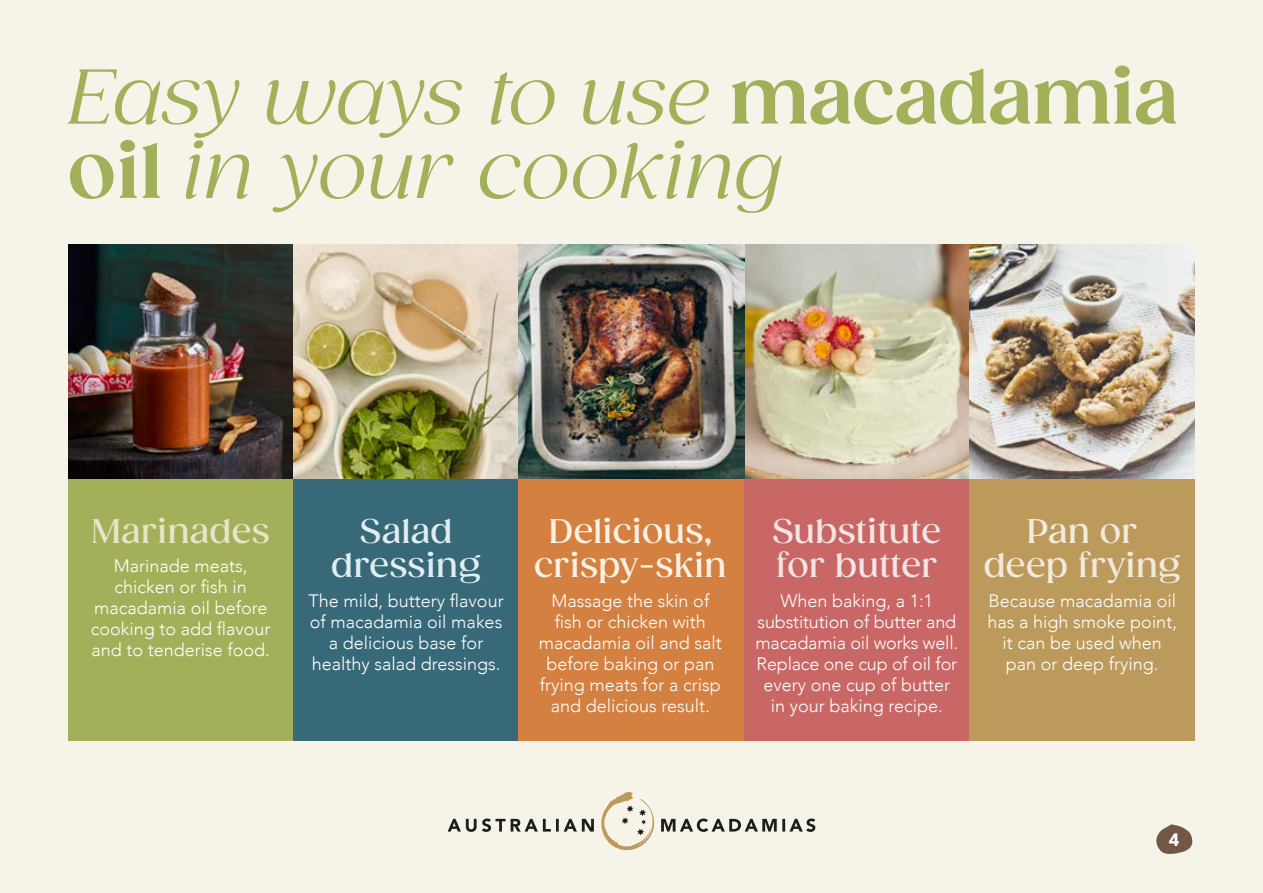
<style>
.page{position:relative;width:1263px;height:893px;background:#f6f4e9}
.page>*{position:absolute;margin:0;border:0;box-sizing:border-box;transform-origin:0 0}
.t1{font:italic 74.7px/74.4px "Gazpacho";color:#a3b059}
.PG2_headings{font:500 33px/34.5px "Gazpacho";color:#fff2e5;text-align:center}
.PG2_headings-2{font:500 33px/34.5px "Gazpacho";letter-spacing:.005em;color:#f5e5e5}
.PG2_headings-3{font:500 33px/34.5px "Gazpacho";color:#f1ebde;text-align:center}
.PG2_headings-4{font:500 33px/34.5px "Gazpacho";color:#e0edf2;text-align:center}
.PG2_headings-5{font:500 33px "Gazpacho";color:#e8e3c9}
.PG2_text{font:300 18px/21px "Avenir";color:#fff;text-align:center}
.t2{font:900 18px "Avenir";color:#fff}
.s1{font-weight:700;font-style:normal}
</style>
<div class="page">
<div style="left:68px;top:477px;width:225px;height:263px;background:#a3b059"></div>
<div style="left:744px;top:246px;width:225px;height:494px;background:#c96666"></div>
<div style="left:969px;top:477px;width:226px;height:263px;background:#bc9a5c"></div>
<div style="left:293px;top:477px;width:226px;height:263px;background:#386978"></div>
<div style="left:519px;top:477px;width:225px;height:263px;background:#d48040"></div>
<img style="left:68px;top:244px;width:1127px;height:234px">
<svg style="left:448px;top:818px;width:146px;height:14px"></svg>
<svg style="left:661px;top:818px;width:154px;height:14px"></svg>
<svg style="left:601px;top:792px;width:53px;height:58px"></svg>
<svg style="left:1156px;top:824px;width:37px;height:30px"></svg>
<p class="t1" style="left:68px;top:58px;width:1112px">Easy ways to use <span class="s1">macadamia oil</span> in your cooking</p>
<p class="PG2_headings-5" style="left:92px;top:511px;width:180px">Marinades</p>
<p class="PG2_text" style="left:91px;top:555px;width:181px">Marinade meats, chicken or fish in macadamia oil before cooking to add flavour and to tenderise food.</p>
<p class="PG2_headings-4" style="left:331px;top:513px;width:151px">Salad dressing</p>
<p class="PG2_text" style="left:309px;top:590px;width:197px">The mild, buttery flavour of macadamia oil makes a delicious base for healthy salad dressings.</p>
<p class="PG2_headings" style="left:534px;top:513px;width:194px">Delicious, crispy-skin</p>
<p class="PG2_text" style="left:539px;top:590px;width:185px">Massage the skin of fish or chicken with macadamia oil and salt before baking or pan frying meats for a crisp and delicious result.</p>
<p class="PG2_headings-2" style="left:772px;top:513px;width:170px">Substitute for butter</p>
<p class="PG2_text" style="left:755px;top:590px;width:204px">When baking, a 1:1 substitution of butter and macadamia oil works well.<br>Replace one cup of oil for every one cup of butter in your baking recipe.</p>
<p class="PG2_headings-3" style="left:984px;top:513px;width:198px">Pan or deep frying</p>
<p class="PG2_text" style="left:987px;top:590px;width:191px">Because macadamia oil has a high smoke point, it can be used when pan or deep frying.</p>
<p class="t2" style="left:1169px;top:824px;width:12px">4</p>
</div>
